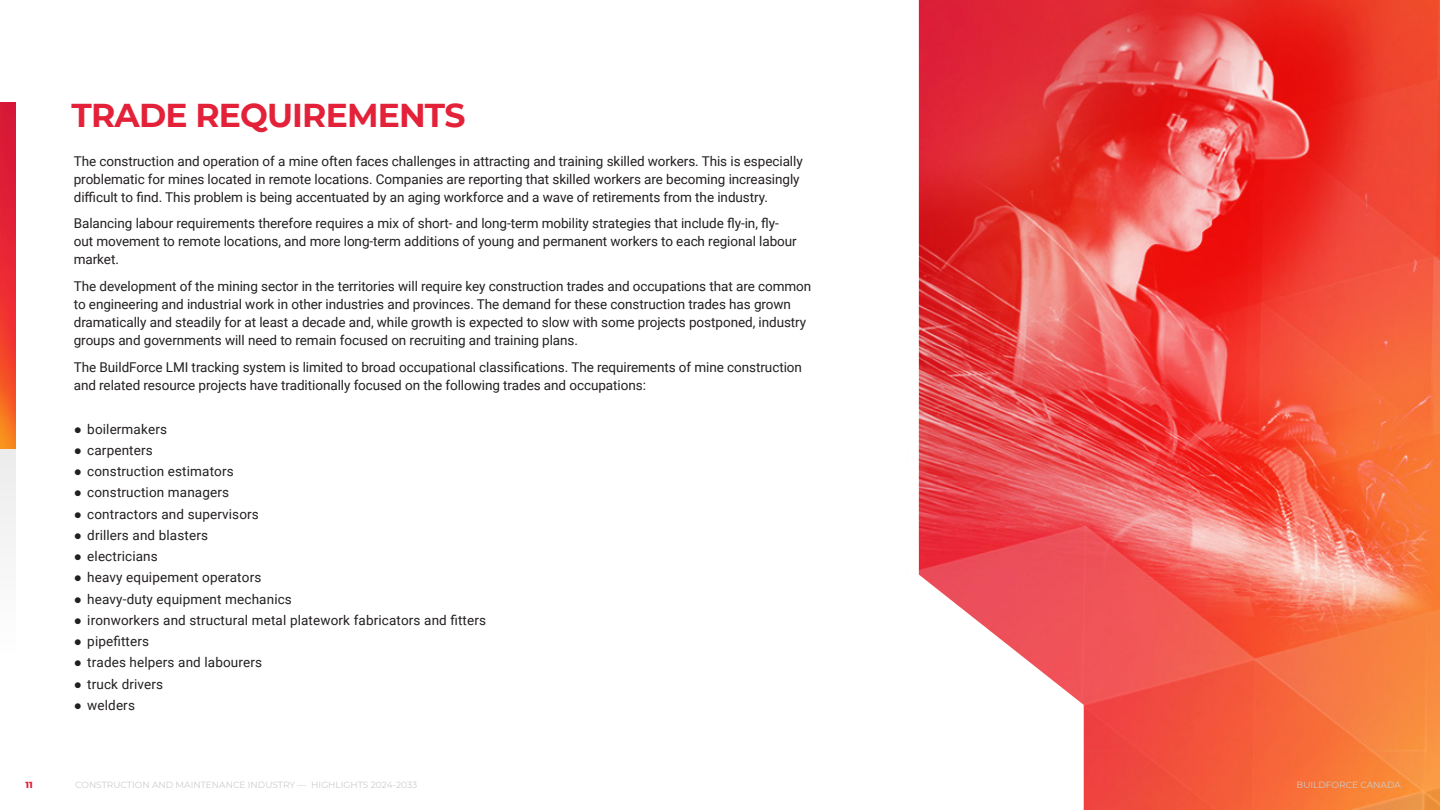
<style>
.page{position:relative;width:1440px;height:810px;background:#fff}
.page>*{position:absolute;margin:0;border:0;box-sizing:border-box;transform-origin:0 0}
.LRG_Page_Title_-_Red_Caps__Main{font:700 33px "Montserrat";letter-spacing:-.025em;color:#e32138}
.Body_Text_-_Black__for_Light_BKG__GEN{font:13.5px/18px "Roboto";letter-spacing:-.005em;color:#231f20}
.t1{font:9px "Montserrat";color:#ccc}
.t2{font:800 9px "Montserrat";color:#e32138}
.s1{font-family:"Arial"}
</style>
<div class="page">
<img style="left:1083px;top:0;width:357px;height:810px">
<svg style="left:918px;top:0;width:165px;height:705px;background:#e75257"></svg>
<div style="left:0;top:372px;width:15px;height:321px;background:#f7f7f7"></div>
<img style="left:0;top:103px;width:15px;height:346px">
<p class="LRG_Page_Title_-_Red_Caps__Main" style="left:72px;top:92px;width:395px">TRADE REQUIREMENTS</p>
<p class="Body_Text_-_Black__for_Light_BKG__GEN" style="left:74px;top:151px;width:730px">The construction and operation of a mine often faces challenges in attracting and training skilled workers. This is especially problematic for mines located in remote locations. Companies are reporting that skilled workers are becoming increasingly difficult to find. This problem is being accentuated by an aging workforce and a wave of retirements from the industry.</p>
<p class="Body_Text_-_Black__for_Light_BKG__GEN" style="left:74px;top:214px;width:724px">Balancing labour requirements therefore requires a mix of short- and long-term mobility strategies that include fly-in, fly&shy;out movement to remote locations, and more long-term additions of young and permanent workers to each regional labour market.</p>
<p class="Body_Text_-_Black__for_Light_BKG__GEN" style="left:74px;top:277px;width:739px">The development of the mining sector in the territories will require key construction trades and occupations that are common to engineering and industrial work in other industries and provinces. The demand for these construction trades has grown dramatically and steadily for at least a decade and, while growth is expected to slow with some projects postponed, industry groups and governments will need to remain focused on recruiting and training plans.</p>
<p class="Body_Text_-_Black__for_Light_BKG__GEN" style="left:74px;top:358px;width:730px">The BuildForce LMI tracking system is limited to broad occupational classifications. The requirements of mine construction and related resource projects have traditionally focused on the following trades and occupations:</p>
<p class="Body_Text_-_Black__for_Light_BKG__GEN" style="left:74px;top:419px;width:95px"><span class="s1">●</span> boilermakers</p>
<p class="Body_Text_-_Black__for_Light_BKG__GEN" style="left:74px;top:441px;width:80px"><span class="s1">●</span> carpenters</p>
<p class="Body_Text_-_Black__for_Light_BKG__GEN" style="left:74px;top:462px;width:161px"><span class="s1">●</span> construction estimators</p>
<p class="Body_Text_-_Black__for_Light_BKG__GEN" style="left:74px;top:483px;width:157px"><span class="s1">●</span> construction managers</p>
<p class="Body_Text_-_Black__for_Light_BKG__GEN" style="left:74px;top:504px;width:187px"><span class="s1">●</span> contractors and supervisors</p>
<p class="Body_Text_-_Black__for_Light_BKG__GEN" style="left:74px;top:526px;width:136px"><span class="s1">●</span> drillers and blasters</p>
<p class="Body_Text_-_Black__for_Light_BKG__GEN" style="left:74px;top:547px;width:85px"><span class="s1">●</span> electricians</p>
<p class="Body_Text_-_Black__for_Light_BKG__GEN" style="left:74px;top:568px;width:189px"><span class="s1">●</span> heavy equipement operators</p>
<p class="Body_Text_-_Black__for_Light_BKG__GEN" style="left:74px;top:589px;width:220px"><span class="s1">●</span> heavy-duty equipment mechanics</p>
<p class="Body_Text_-_Black__for_Light_BKG__GEN" style="left:74px;top:611px;width:414px"><span class="s1">●</span> ironworkers and structural metal platework fabricators and fitters</p>
<p class="Body_Text_-_Black__for_Light_BKG__GEN" style="left:74px;top:632px;width:77px"><span class="s1">●</span> pipefitters</p>
<p class="Body_Text_-_Black__for_Light_BKG__GEN" style="left:74px;top:653px;width:190px"><span class="s1">●</span> trades helpers and labourers</p>
<p class="Body_Text_-_Black__for_Light_BKG__GEN" style="left:74px;top:674px;width:91px"><span class="s1">●</span> truck drivers</p>
<p class="Body_Text_-_Black__for_Light_BKG__GEN" style="left:74px;top:695px;width:63px"><span class="s1">●</span> welders</p>
<p class="t2" style="left:25px;top:778px;width:9px">11</p>
<p class="t1" style="left:75px;top:779px;width:344px">CONSTRUCTION AND MAINTENANCE INDUSTRY — HIGHLIGHTS 2024-2033</p>
<p class="t1" style="left:1296px;top:779px;width:106px">BUILDFORCE CANADA</p>
</div>
